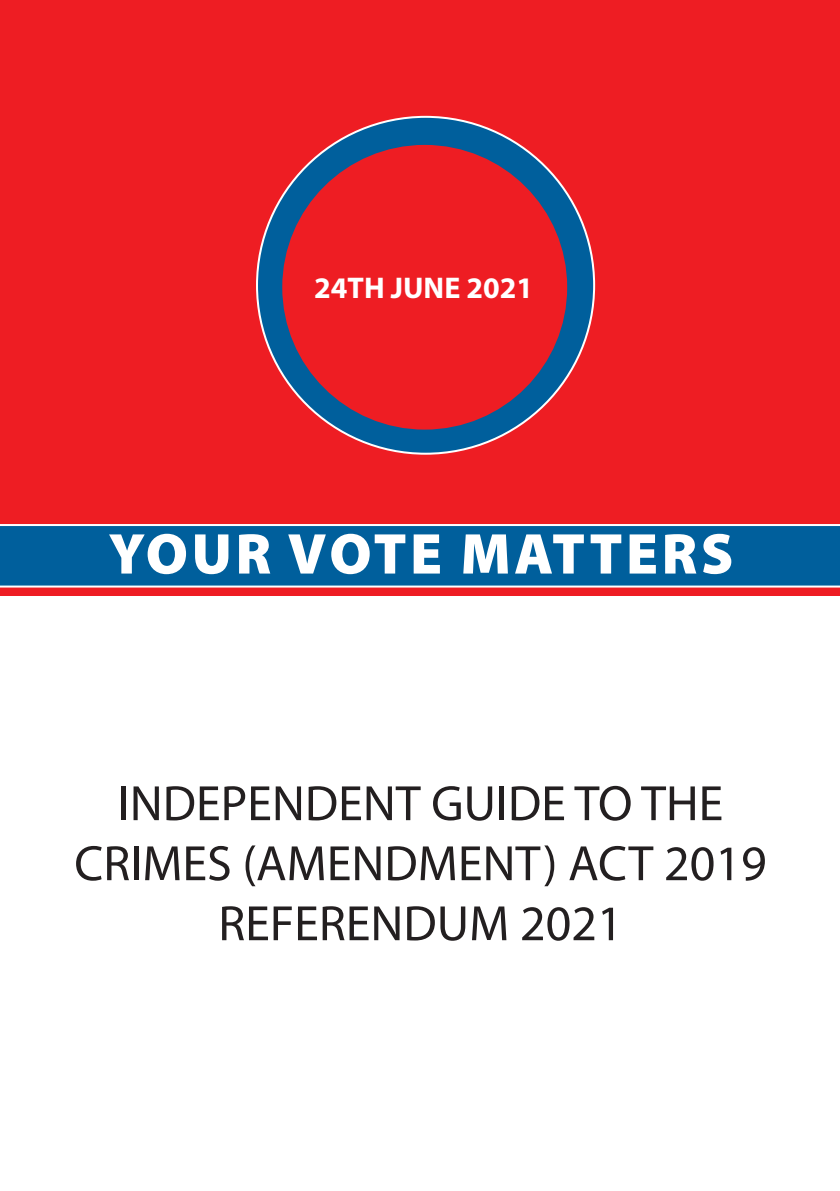
<style>
.page{position:relative;width:840px;height:1191px;background:#fff}
.page>*{position:absolute;margin:0;border:0;box-sizing:border-box;transform-origin:0 0}
.t1{font:900 58px "Myriad Pro";letter-spacing:.06em;color:#fff}
.t2{font:50px/60px "Myriad Pro";color:#231f20;text-align:center}
.t3{font:700 30px "Myriad Pro";color:#fff}
</style>
<div class="page">
<div style="left:0;top:0;width:839px;height:595px;background:#ee1d23"></div>
<div style="left:257px;top:117px;width:336px;height:337px;background:#005f9c;border-radius:50%"></div>
<div style="left:282px;top:145px;width:285px;height:284px;background:#ee1d23;border-radius:50%"></div>
<svg style="left:0;top:524px;width:839px;height:63px;background:#0e67a1"></svg>
<p class="t3" style="left:314px;top:268px;width:220px">24TH JUNE 2021</p>
<p class="t1" style="left:109px;top:515px;width:626px">YOUR VOTE MATTERS</p>
<p class="t2" style="left:74px;top:772px;width:693px">INDEPENDENT GUIDE TO THE<br>CRIMES (AMENDMENT) ACT 2019<br>REFERENDUM 2021</p>
</div>
